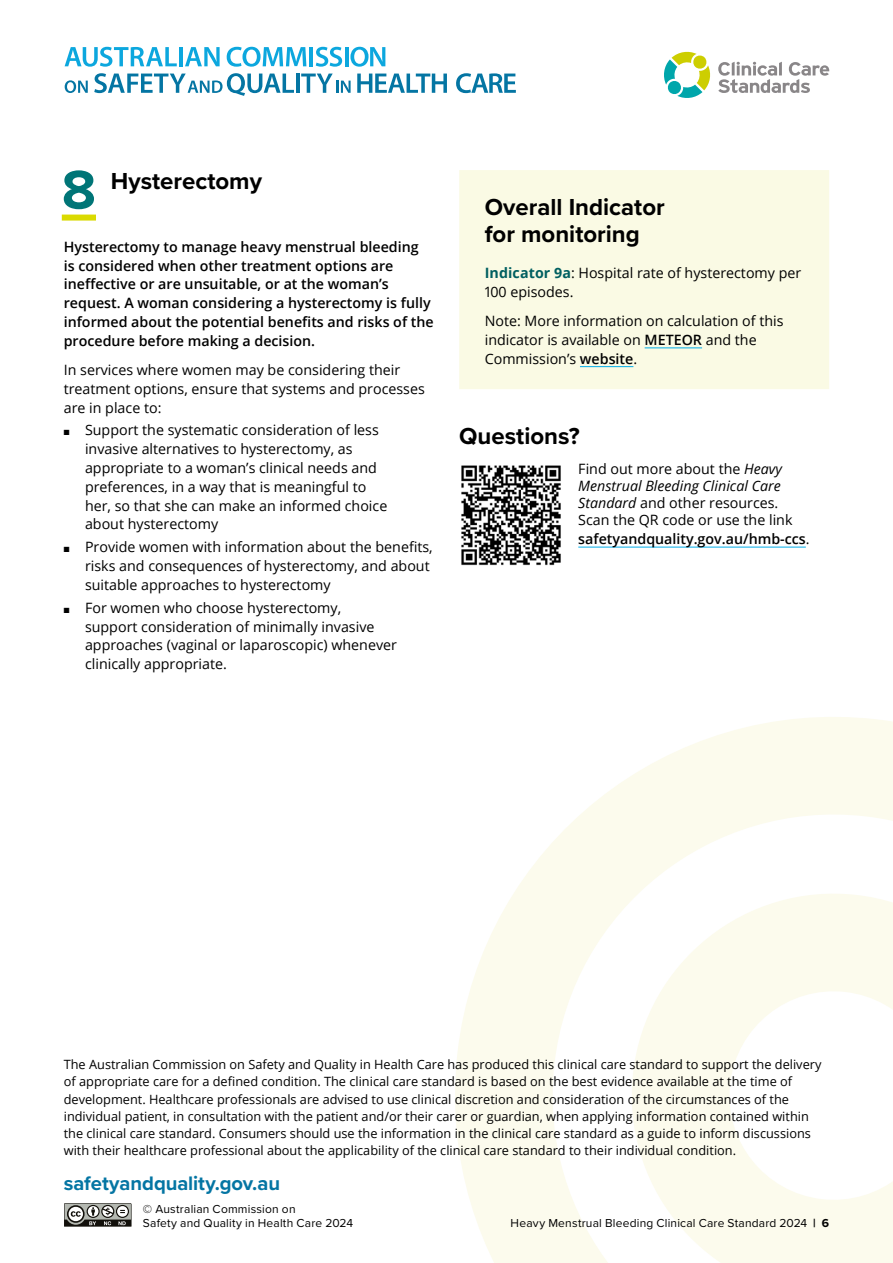
<style>
.page{position:relative;width:893px;height:1263px;background:#fff}
.page>*{position:absolute;margin:0;border:0;box-sizing:border-box;transform-origin:0 0}
.Heading_2__drop_cap_number{font:700 56.4px "Proxima Nova";color:#007577}
.Heading_2{font:700 24px/27px "Proxima Nova";color:#000}
.Heading_2__drop_cap_number-2{font:700 24px "Proxima Nova";color:#000}
.t1{font:700 20.25px "Proxima Nova";letter-spacing:-.005em;color:#0475a3}
.Bullet{font:14.25px/18.8px "Open Sans";color:#000}
.Normal_Semibold{font:600 14.25px/18.8px "Open Sans";color:#000}
.Bullet_Last_copy{font:14.25px/18.8px "Open Sans";color:#000}
.Normal_Before_Bullet{font:14.25px/18.8px "Open Sans";color:#000}
.Normal__Indicator{font:14.25px/18.8px "Open Sans";color:#000}
.Disclaimer__span{font:12.75px/17.2px "Open Sans";color:#000}
.Copyright{font:12px "Proxima Nova";letter-spacing:.015em;color:#000}
.s1{font-weight:700;color:#005f60}
.s2{font-weight:600}
.s3{font-style:italic}
.s4{font-weight:400}
.s5{font-weight:700}
</style>
<div class="page">
<svg style="left:718px;top:62px;width:111px;height:31px"></svg>
<svg style="left:664px;top:51px;width:47px;height:47px"></svg>
<svg style="left:65px;top:47px;width:112px;height:20px"></svg>
<hr style="left:179px;top:47px;width:4px;height:19px;background:#0ca7de">
<svg style="left:185px;top:47px;width:35px;height:19px"></svg>
<svg style="left:227px;top:47px;width:79px;height:20px"></svg>
<hr style="left:310px;top:47px;width:3px;height:19px;background:#0ca7de">
<svg style="left:316px;top:47px;width:26px;height:20px"></svg>
<hr style="left:345px;top:47px;width:3px;height:19px;background:#0ca7de">
<svg style="left:350px;top:47px;width:35px;height:20px"></svg>
<svg style="left:65px;top:80px;width:23px;height:13px"></svg>
<svg style="left:94px;top:73px;width:200px;height:23px"></svg>
<hr style="left:296px;top:74px;width:3px;height:19px;background:#0475a3">
<svg style="left:301px;top:74px;width:50px;height:19px"></svg>
<svg style="left:357px;top:74px;width:90px;height:19px"></svg>
<svg style="left:456px;top:73px;width:60px;height:20px"></svg>
<svg style="left:455px;top:717px;width:438px;height:546px;fill:#fcfbed"></svg>
<svg style="left:620px;top:882px;width:273px;height:381px;fill:#fcfbed"></svg>
<div style="left:62px;top:215px;width:34px;height:6px;background:#dada00"></div>
<hr style="left:578px;top:547px;width:228px;height:1px;background:#00ace9">
<div style="left:459px;top:170px;width:370px;height:219px;background:#fafae4"></div>
<hr style="left:645px;top:347px;width:57px;height:1px;background:#00ace9">
<hr style="left:580px;top:366px;width:53px;height:1px;background:#00ace9">
<img style="left:461px;top:465px;width:100px;height:101px">
<svg style="left:64px;top:1203px;width:68px;height:24px;background:#7f807b"></svg>
<h2 class="Heading_2__drop_cap_number" style="left:62px;top:148px;width:36px">8</h2>
<h2 class="Heading_2__drop_cap_number-2" style="left:111px;top:163px;width:153px">Hysterectomy</h2>
<p class="Normal_Semibold" style="left:64px;top:237px;width:371px">Hysterectomy to manage heavy menstrual bleeding<br>is considered when other treatment options are ineffective or are unsuitable, or at the woman’s request. A woman considering a hysterectomy is fully informed about the potential benefits and risks of the procedure before making a decision.</p>
<p class="Normal_Before_Bullet" style="left:64px;top:360px;width:363px">In services where women may be considering their treatment options, ensure that systems and processes are in place to:</p>
<p class="Bullet" style="left:85px;top:421px;width:304px;text-indent:-21px">■ Support the systematic consideration of less invasive alternatives to hysterectomy, as appropriate to a woman’s clinical needs and preferences, in a way that is meaningful to her, so that she can make an informed choice about hysterectomy</p>
<p class="Bullet" style="left:85px;top:537px;width:349px;text-indent:-21px">■ Provide women with information about the benefits, risks and consequences of hysterectomy, and about suitable approaches to hysterectomy</p>
<p class="Bullet_Last_copy" style="left:85px;top:598px;width:313px;text-indent:-21px">■ For women who choose hysterectomy, support consideration of minimally invasive approaches (vaginal or laparoscopic) whenever clinically appropriate.</p>
<h2 class="Heading_2" style="left:485px;top:193px;width:182px">Overall Indicator for monitoring</h2>
<p class="Normal__Indicator" style="left:485px;top:263px;width:318px"><span class="s1">Indicator 9a</span>: Hospital rate of hysterectomy per<br>100 episodes.</p>
<p class="Bullet" style="left:485px;top:311px;width:300px">Note: More information on calculation of this indicator is available on <span class="s2">METEOR</span> and the<br>Commission’s <span class="s2">website</span>.</p>
<h2 class="Heading_2" style="left:459px;top:422px;width:122px">Questions?</h2>
<p class="Bullet" style="left:578px;top:460px;width:216px;line-height:17.1px">Find out more about the <span class="s3">Heavy<br>Menstrual Bleeding Clinical Care<br>Standard</span> and other resources.<br>Scan the QR code or use the link</p>
<p class="Normal_Semibold" style="left:578px;top:529px;width:233px">safetyandquality.gov.au/hmb-ccs<span class="s4">.</span></p>
<p class="Disclaimer__span" style="left:64px;top:1055px;width:759px">The Australian Commission on Safety and Quality in Health Care has produced this clinical care standard to support the delivery of appropriate care for a defined condition. The clinical care standard is based on the best evidence available at the time of development. Healthcare professionals are advised to use clinical discretion and consideration of the circumstances of the individual patient, in consultation with the patient and/or their carer or guardian, when applying information contained within the clinical care standard. Consumers should use the information in the clinical care standard as a guide to inform discussions with their healthcare professional about the applicability of the clinical care standard to their individual condition.</p>
<h3 class="t1" style="left:64px;top:1168px;width:218px">safetyandquality.gov.au</h3>
<p class="Copyright" style="left:143px;top:1200px;width:154px">© Australian Commission on</p>
<p class="Copyright" style="left:143px;top:1214px;width:212px">Safety and Quality in Health Care 2024</p>
<p class="Copyright" style="left:511px;top:1214px;width:320px">Heavy Menstrual Bleeding Clinical Care Standard 2024 <span class="s5">| 6</span></p>
</div>
